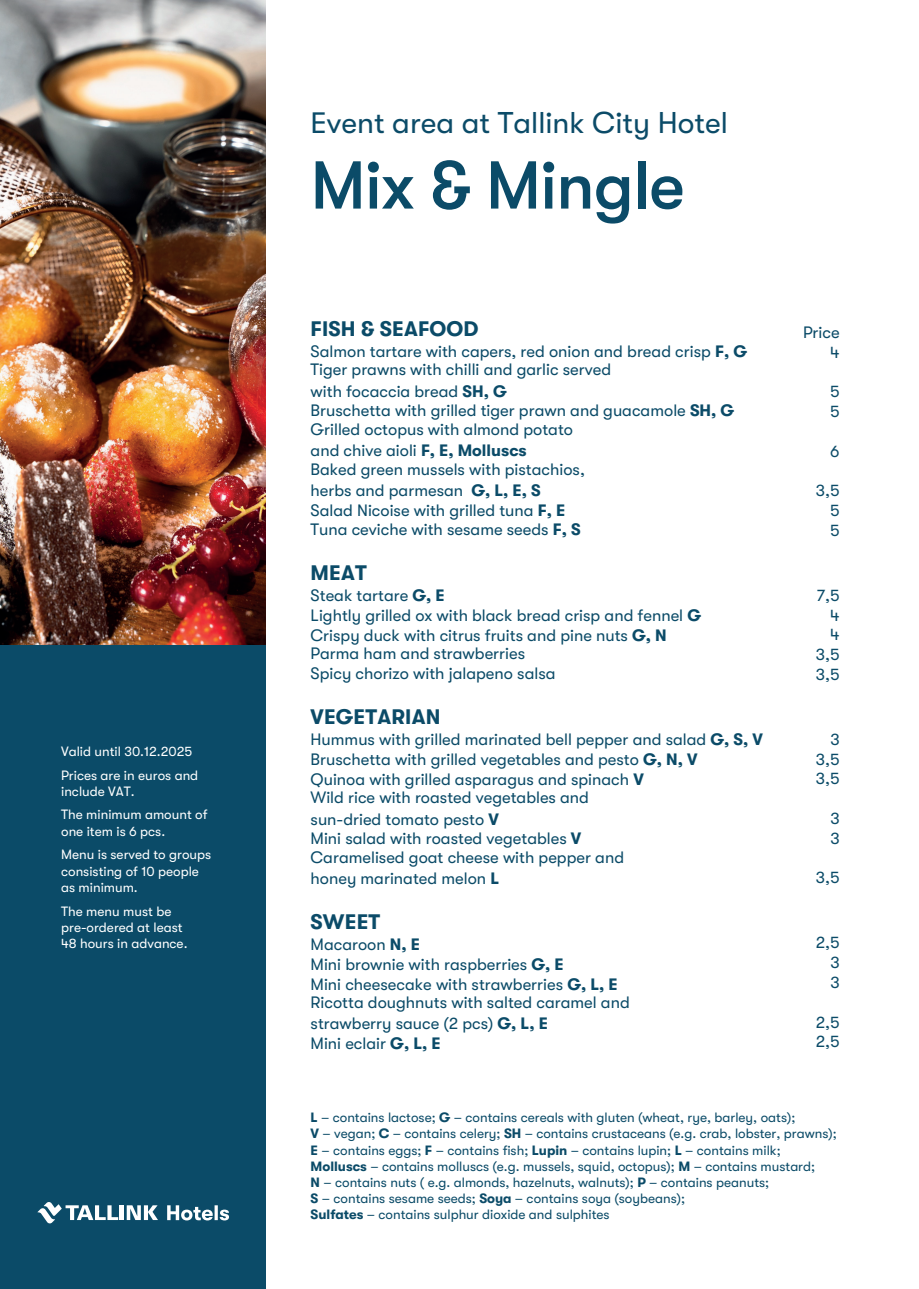
<style>
.page{position:relative;width:919px;height:1289px;background:#fff}
.page>*{position:absolute;margin:0;border:0;box-sizing:border-box;transform-origin:0 0}
.t1{font:500 67.5px "GT Walsheim Pro";letter-spacing:-.01em;color:#0b4b68}
.t2{font:30px "GT Walsheim Pro";color:#0b4b68}
.t3{font:700 21px "GT Walsheim Pro";letter-spacing:.01em;color:#0b4b68}
.t4{font:16.5px/19.8px "GT Walsheim Pro";color:#0b4b68}
.t5{font:13.5px/16.2px "GT Walsheim Pro";color:#0b4b68}
.t6{font:13.5px/23.7px "GT Walsheim Pro";color:#fff}
.s1{font-weight:700}
</style>
<div class="page">
<div style="left:0;top:644px;width:266px;height:644px;background:#0b4b68"></div>
<svg style="left:38px;top:1202px;width:80px;height:21px"></svg>
<hr style="left:120px;top:1205px;width:4px;height:14px;background:#fff">
<svg style="left:127px;top:1205px;width:31px;height:14px"></svg>
<svg style="left:167px;top:1205px;width:62px;height:15px"></svg>
<img style="left:0;top:0;width:266px;height:644px">
<p class="t6" style="left:61px;top:739px;width:139px">Valid until 30.12.2025<br>Prices are in euros and</p>
<p class="t6" style="left:61px;top:779px;width:148px">include VAT.<br>The minimum amount of</p>
<p class="t6" style="left:61px;top:819px;width:152px">one item is 6 pcs.<br>Menu is served to groups</p>
<p class="t6" style="left:61px;top:863px;width:139px;line-height:16.2px">consisting of 10 people as minimum.</p>
<p class="t6" style="left:61px;top:902px;width:128px;line-height:16.2px">The menu must be pre-ordered at least<br>48 hours in advance.</p>
<h2 class="t2" style="left:310px;top:106px;width:419px">Event area at Tallink City Hotel</h2>
<h1 class="t1" style="left:310px;top:147px;width:375px">Mix &amp; Mingle</h1>
<p class="t3" style="left:310px;top:317px;width:169px">FISH &amp; SEAFOOD</p>
<p class="t4" style="left:310px;top:342px;width:438px;line-height:18.5px">Salmon tartare with capers, red onion and bread crisp <span class="s1">F, G<br></span>Tiger prawns with chilli and garlic served</p>
<p class="t4" style="left:310px;top:381px;width:425px;line-height:19px">with focaccia bread <span class="s1">SH, G<br></span>Bruschetta with grilled tiger prawn and guacamole <span class="s1">SH, G<br></span>Grilled octopus with almond potato</p>
<p class="t4" style="left:310px;top:441px;width:276px;line-height:18.5px">and chive aioli <span class="s1">F, E, Molluscs<br></span>Baked green mussels with pistachios,</p>
<p class="t4" style="left:310px;top:480px;width:271px">herbs and parmesan <span class="s1">G, L, E, S<br></span>Salad Nicoise with grilled tuna <span class="s1">F, E<br></span>Tuna ceviche with sesame seeds <span class="s1">F, S</span></p>
<p class="t3" style="left:310px;top:561px;width:58px">MEAT</p>
<p class="t4" style="left:310px;top:586px;width:392px">Steak tartare <span class="s1">G, E<br></span>Lightly grilled ox with black bread crisp and fennel <span class="s1">G </span>Crispy duck with citrus fruits and pine nuts <span class="s1">G, N </span>Parma ham and strawberries<br>Spicy chorizo with jalapeno salsa</p>
<p class="t3" style="left:310px;top:705px;width:131px">VEGETARIAN</p>
<p class="t4" style="left:310px;top:730px;width:454px;line-height:19.4px">Hummus with grilled marinated bell pepper and salad <span class="s1">G, S, V </span>Bruschetta with grilled vegetables and pesto <span class="s1">G, N, V<br></span>Quinoa with grilled asparagus and spinach <span class="s1">V<br></span>Wild rice with roasted vegetables and</p>
<p class="t4" style="left:310px;top:809px;width:315px;line-height:19px">sun-dried tomato pesto <span class="s1">V<br></span>Mini salad with roasted vegetables <span class="s1">V<br></span>Caramelised goat cheese with pepper and</p>
<p class="t4" style="left:310px;top:868px;width:190px">honey marinated melon <span class="s1">L</span></p>
<p class="t3" style="left:310px;top:910px;width:71px">SWEET</p>
<p class="t4" style="left:310px;top:934px;width:321px;line-height:19.4px">Macaroon <span class="s1">N, E<br></span>Mini brownie with raspberries <span class="s1">G, E<br></span>Mini cheesecake with strawberries <span class="s1">G, L, E<br></span>Ricotta doughnuts with salted caramel and</p>
<p class="t4" style="left:310px;top:1013px;width:239px">strawberry sauce (2 pcs) <span class="s1">G, L, E<br></span>Mini eclair <span class="s1">G, L, E</span></p>
<p class="t4" style="left:803px;top:322px;width:38px;text-align:right">Price<br>4</p>
<p class="t4" style="left:830px;top:382px;width:11px">5<br>5</p>
<p class="t4" style="left:830px;top:441px;width:11px">6</p>
<p class="t4" style="left:830px;top:481px;width:11px;text-align:justify;text-indent:-14px">3,5<br>5<br>5</p>
<p class="t4" style="left:815px;top:585px;width:25px;text-align:right">7,5<br>4<br>4<br>3,5<br>3,5</p>
<p class="t4" style="left:815px;top:729px;width:25px;text-align:justify;text-indent:14px">3<br>3,5<br>3,5</p>
<p class="t4" style="left:830px;top:808px;width:11px">3<br>3</p>
<p class="t4" style="left:815px;top:868px;width:25px">3,5</p>
<p class="t4" style="left:830px;top:932px;width:11px;text-align:justify;text-indent:-15px">2,5<br>3<br>3</p>
<p class="t4" style="left:815px;top:1012px;width:25px">2,5</p>
<p class="t4" style="left:815px;top:1031px;width:25px">2,5</p>
<p class="t5" style="left:310px;top:1109px;width:527px"><span class="s1">L</span> – contains lactose; <span class="s1">G</span> – contains cereals with gluten (wheat, rye, barley, oats);<br><span class="s1">V</span> – vegan; <span class="s1">C</span> – contains celery; <span class="s1">SH</span> – contains crustaceans (e.g. crab, lobster, prawns); <span class="s1">E</span> – contains eggs; <span class="s1">F</span> – contains fish; <span class="s1">Lupin</span> – contains lupin; <span class="s1">L</span> – contains milk; <span class="s1">Molluscs</span> – contains molluscs (e.g. mussels, squid, octopus); <span class="s1">M</span> – contains mustard;<br><span class="s1">N</span> – contains nuts ( e.g. almonds, hazelnuts, walnuts); <span class="s1">P</span> – contains peanuts;<br><span class="s1">S</span> – contains sesame seeds; <span class="s1">Soya</span> – contains soya (soybeans);<br><span class="s1">Sulfates</span> – contains sulphur dioxide and sulphites</p>
</div>
